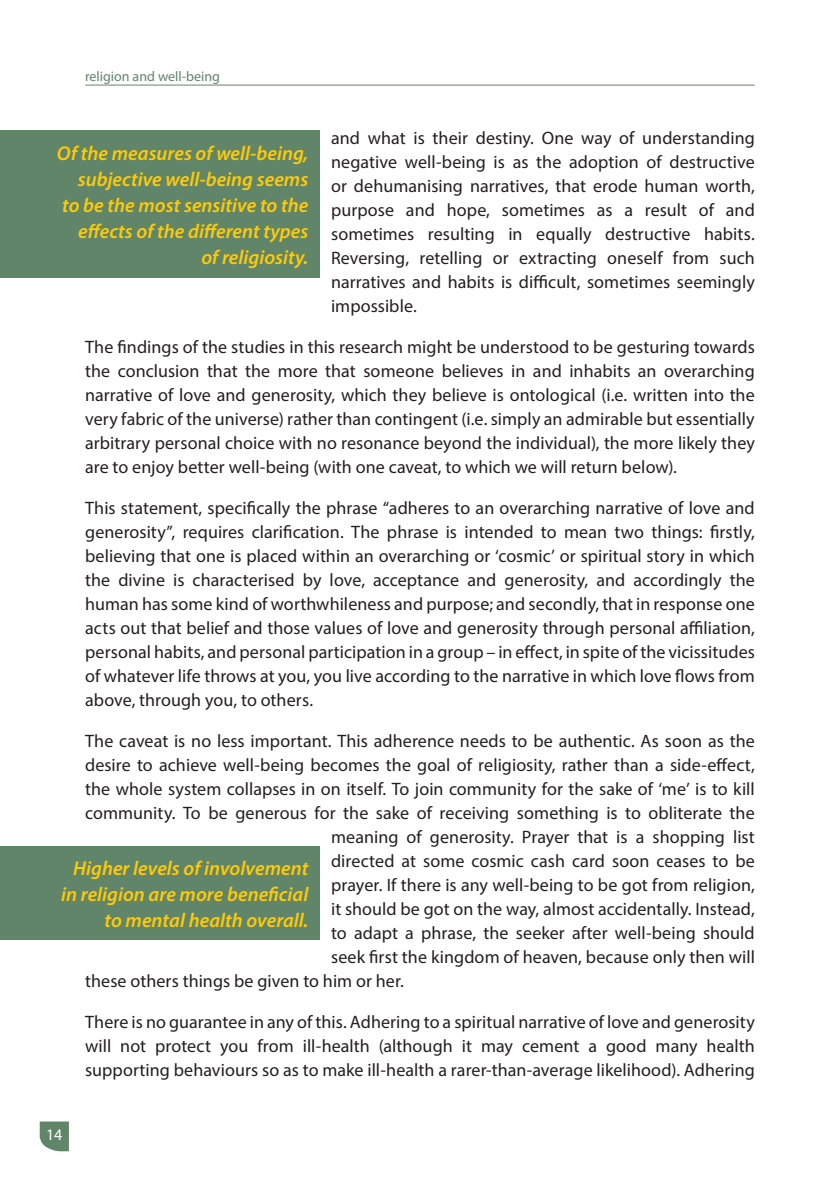
<style>
.page{position:relative;width:840px;height:1191px;background:#fff}
.page>*{position:absolute;margin:0;border:0;box-sizing:border-box;transform-origin:0 0}
.t1{font:italic 600 20px/26px "Myriad Pro";color:#feca0a;text-align:right}
.t2{font:18px/24px "Myriad Pro";letter-spacing:.005em;color:#231f20;text-align:justify}
.t3{font:16px "Myriad Pro";color:#fff}
.t4{font:14px "Myriad Pro";color:#618568}
</style>
<div class="page">
<svg style="left:40px;top:1121px;width:29px;height:30px"></svg>
<hr style="left:85px;top:85px;width:669px;height:1px;background:#618568">
<div style="left:0;top:846px;width:319px;height:94px;background:#618568"></div>
<div style="left:0;top:130px;width:319px;height:148px;background:#618568"></div>
<p class="t4" style="left:85px;top:67px;width:136px">religion and well-being</p>
<p class="t2" style="left:331px;top:126px;width:425px">and what is their destiny. One way of understanding negative well-being is as the adoption of destructive or dehumanising narratives, that erode human worth, purpose and hope, sometimes as a result of and sometimes resulting in equally destructive habits.<br>Reversing, retelling or extracting oneself from such narratives and habits is difficult, sometimes seemingly impossible.</p>
<p class="t2" style="left:85px;top:335px;width:671px">The findings of the studies in this research might be understood to be gesturing towards the conclusion that the more that someone believes in and inhabits an overarching narrative of love and generosity, which they believe is ontological (i.e. written into the very fabric of the universe) rather than contingent (i.e. simply an admirable but essentially arbitrary personal choice with no resonance beyond the individual), the more likely they are to enjoy better well-being (with one caveat, to which we will return below).</p>
<p class="t2" style="left:85px;top:496px;width:671px">This statement, specifically the phrase “adheres to an overarching narrative of love and generosity”, requires clarification. The phrase is intended to mean two things: firstly, believing that one is placed within an overarching or ‘cosmic’ or spiritual story in which the divine is characterised by love, acceptance and generosity, and accordingly the human has some kind of worthwhileness and purpose; and secondly, that in response one acts out that belief and those values of love and generosity through personal affiliation, personal habits, and personal participation in a group – in effect, in spite of the vicissitudes of whatever life throws at you, you live according to the narrative in which love flows from above, through you, to others.</p>
<p class="t2" style="left:85px;top:728px;width:670px">The caveat is no less important. This adherence needs to be authentic. As soon as the</p>
<p class="t2" style="left:85px;top:752px;width:670px">desire to achieve well-being becomes the goal of religiosity, rather than a side-effect,</p>
<p class="t2" style="left:85px;top:776px;width:670px">the whole system collapses in on itself. To join community for the sake of ‘me’ is to kill</p>
<p class="t2" style="left:85px;top:800px;width:670px">community. To be generous for the sake of receiving something is to obliterate the</p>
<p class="t2" style="left:331px;top:824px;width:425px">meaning of generosity. Prayer that is a shopping list</p>
<p class="t2" style="left:331px;top:848px;width:425px">directed at some cosmic cash card soon ceases to be</p>
<p class="t2" style="left:331px;top:872px;width:425px">prayer. If there is any well-being to be got from religion,</p>
<p class="t2" style="left:331px;top:896px;width:425px">it should be got on the way, almost accidentally. Instead,</p>
<p class="t2" style="left:331px;top:920px;width:425px">to adapt a phrase, the seeker after well-being should</p>
<p class="t2" style="left:331px;top:944px;width:425px">seek first the kingdom of heaven, because only then will</p>
<p class="t2" style="left:85px;top:968px;width:320px">these others things be given to him or her.</p>
<p class="t2" style="left:85px;top:1009px;width:671px">There is no guarantee in any of this. Adhering to a spiritual narrative of love and generosity will not protect you from ill-health (although it may cement a good many health supporting behaviours so as to make ill-health a rarer-than-average likelihood). Adhering</p>
<p class="t1" style="left:57px;top:139px;width:253px">Of the measures of well-being, subjective well-being seems to be the most sensitive to the effects of the different types of religiosity.</p>
<p class="t1" style="left:61px;top:854px;width:248px">Higher levels of involvement in religion are more beneficial to mental health overall.</p>
<p class="t3" style="left:46px;top:1124px;width:18px">14</p>
</div>
